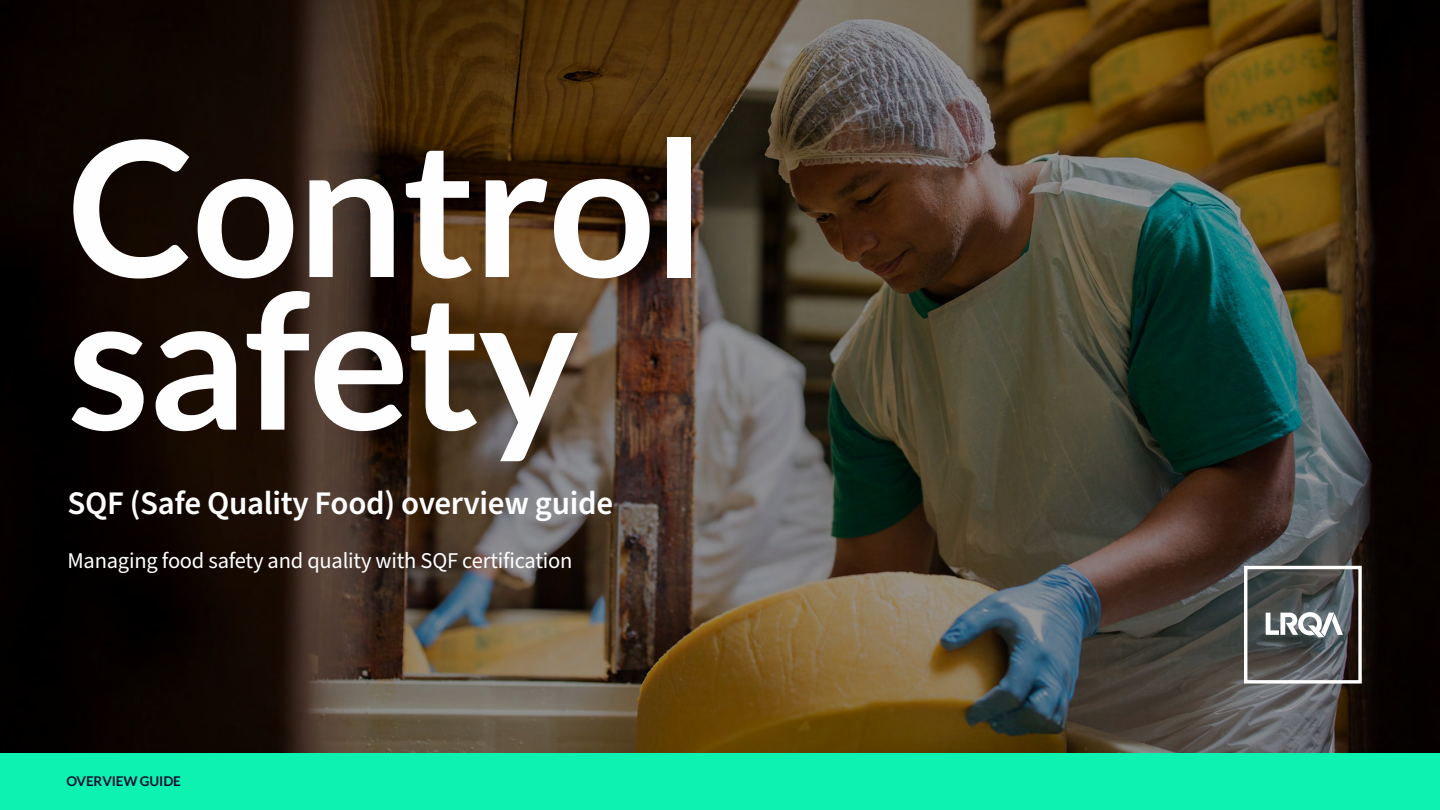
<style>
.page{position:relative;width:1440px;height:810px;background:#fff}
.page>*{position:absolute;margin:0;border:0;box-sizing:border-box;transform-origin:0 0}
.t1{font:700 188.48px/152.6px "Lato";letter-spacing:-.01em;color:#fefefe}
.t2{font:600 32.92px "Source Sans Pro";letter-spacing:-.01em;color:#fefefe}
.t3{font:22.5px "Source Sans Pro";letter-spacing:-.01em;color:#fefefe}
.t4{font:700 13.5px "Lato";letter-spacing:-.01em;color:#0e1232}
</style>
<div class="page">
<img style="left:0;top:0;width:1440px;height:754px">
<div style="left:0;top:754px;width:1440px;height:56px;background:#0ef2b1"></div>
<svg style="left:1266px;top:612px;width:77px;height:25px"></svg>
<div style="left:1244px;top:566px;width:118px;height:118px;border:3px solid #fefefe"></div>
<h1 class="t1" style="left:68px;top:128px;width:638px">Control safety</h1>
<h2 class="t2" style="left:68px;top:481px;width:547px">SQF (Safe Quality Food) overview guide</h2>
<p class="t3" style="left:68px;top:546px;width:506px">Managing food safety and quality with SQF certification</p>
<p class="t4" style="left:66px;top:772px;width:116px">OVERVIEW GUIDE</p>
</div>
